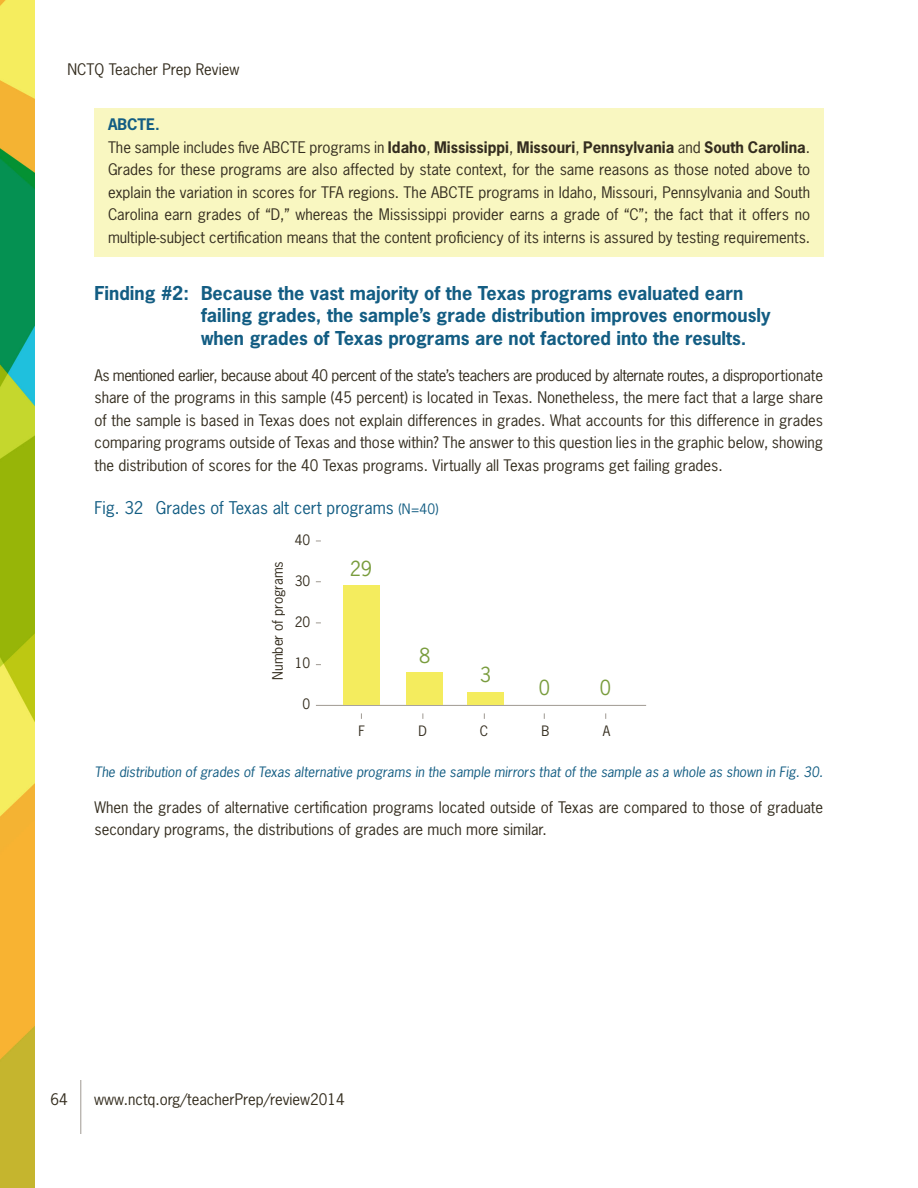
<style>
.page{position:relative;width:918px;height:1188px;background:#fff}
.page>*{position:absolute;margin:0;border:0;box-sizing:border-box;transform-origin:0 0}
.t1{font:19.5px "News Gothic";color:#799c3d}
.third_heading{font:700 18px/22.5px "News Gothic Std";color:#135d83}
.figure_title{font:16.5px "News Gothic Std";color:#135d83}
.paragraph{font:15px/22.5px "News Gothic Std";color:#342d1f;text-align:justify}
.paragraph-2{font:700 15px "News Gothic Std";color:#135d83}
.figure_note{font:italic 13.5px "News Gothic Std";color:#135d83}
.t2{font:13.5px "News Gothic";color:#342d1f}
.s1{font-weight:700}
.s2{font-size:13.5px}
</style>
<div class="page">
<hr style="left:80px;top:1080px;width:1px;height:54px;background:#9f9992">
<img style="left:0;top:0;width:35px;height:1188px">
<div style="left:94px;top:108px;width:730px;height:148px;background:#f9f7c1"></div>
<hr style="left:316px;top:705px;width:330px;height:1px;background:#9f9992">
<div style="left:343px;top:585px;width:37px;height:120px;background:#f4ec5e"></div>
<div style="left:406px;top:673px;width:37px;height:32px;background:#f4ec5e"></div>
<div style="left:467px;top:692px;width:37px;height:13px;background:#f4ec5e"></div>
<p class="paragraph" style="left:68px;top:58px;width:173px">NCTQ Teacher Prep Review</p>
<p class="paragraph-2" style="left:108px;top:115px;width:53px">ABCTE.</p>
<p class="paragraph" style="left:108px;top:136px;width:704px">The sample includes five ABCTE programs in <span class="s1">Idaho</span>, <span class="s1">Mississippi</span>, <span class="s1">Missouri</span>, <span class="s1">Pennsylvania</span> and <span class="s1">South Carolina</span>.<br>Grades for these programs are also affected by state context, for the same reasons as those noted above to explain the variation in scores for TFA regions. The ABCTE programs in Idaho, Missouri, Pennsylvania and South Carolina earn grades of “D,” whereas the Mississippi provider earns a grade of “C”; the fact that it offers no multiple-subject certification means that the content proficiency of its interns is assured by testing requirements.</p>
<p class="third_heading" style="left:201px;top:282px;width:571px;text-indent:-106px">Finding #2: Because the vast majority of the Texas programs evaluated earn failing grades, the sample’s grade distribution improves enormously when grades of Texas programs are not factored into the results.</p>
<p class="paragraph" style="left:94px;top:364px;width:730px">As mentioned earlier, because about 40 percent of the state’s teachers are produced by alternate routes, a disproportionate share of the programs in this sample (45 percent) is located in Texas. Nonetheless, the mere fact that a large share of the sample is based in Texas does not explain differences in grades. What accounts for this difference in grades comparing programs outside of Texas and those within? The answer to this question lies in the graphic below, showing the distribution of scores for the 40 Texas programs. Virtually all Texas programs get failing grades.</p>
<p class="figure_title" style="left:94px;top:497px;width:346px">Fig. 32 Grades of Texas alt cert programs <span class="s2">(N=40)</span></p>
<p class="t2" style="left:295px;top:531px;width:17px">40</p>
<p class="t2" style="left:295px;top:572px;width:17px">30</p>
<p class="t2" style="left:295px;top:613px;width:17px">20</p>
<p class="t2" style="left:295px;top:654px;width:17px">10</p>
<p class="t2" style="left:303px;top:695px;width:9px">0</p>
<p class="t2" style="left:358px;top:722px;width:8px">F</p>
<p class="t2" style="left:419px;top:722px;width:10px">D</p>
<p class="t2" style="left:480px;top:722px;width:10px">C</p>
<p class="t2" style="left:541px;top:722px;width:9px">B</p>
<p class="t2" style="left:603px;top:722px;width:9px">A</p>
<p class="t1" style="left:350px;top:556px;width:24px">29</p>
<p class="t2" style="left:269px;top:680px;width:120px;rotate:-90deg">Number of programs</p>
<p class="t1" style="left:419px;top:643px;width:13px">8</p>
<p class="t1" style="left:480px;top:662px;width:13px">3</p>
<p class="t1" style="left:539px;top:675px;width:13px">0</p>
<p class="t1" style="left:600px;top:675px;width:13px">0</p>
<p class="figure_note" style="left:94px;top:763px;width:730px">The distribution of grades of Texas alternative programs in the sample mirrors that of the sample as a whole as shown in Fig. 30.</p>
<p class="paragraph" style="left:94px;top:796px;width:730px">When the grades of alternative certification programs located outside of Texas are compared to those of graduate secondary programs, the distributions of grades are much more similar.</p>
<p class="paragraph" style="left:51px;top:1088px;width:19px">64</p>
<p class="paragraph" style="left:94px;top:1088px;width:252px">www.nctq.org/teacherPrep/review2014</p>
</div>
